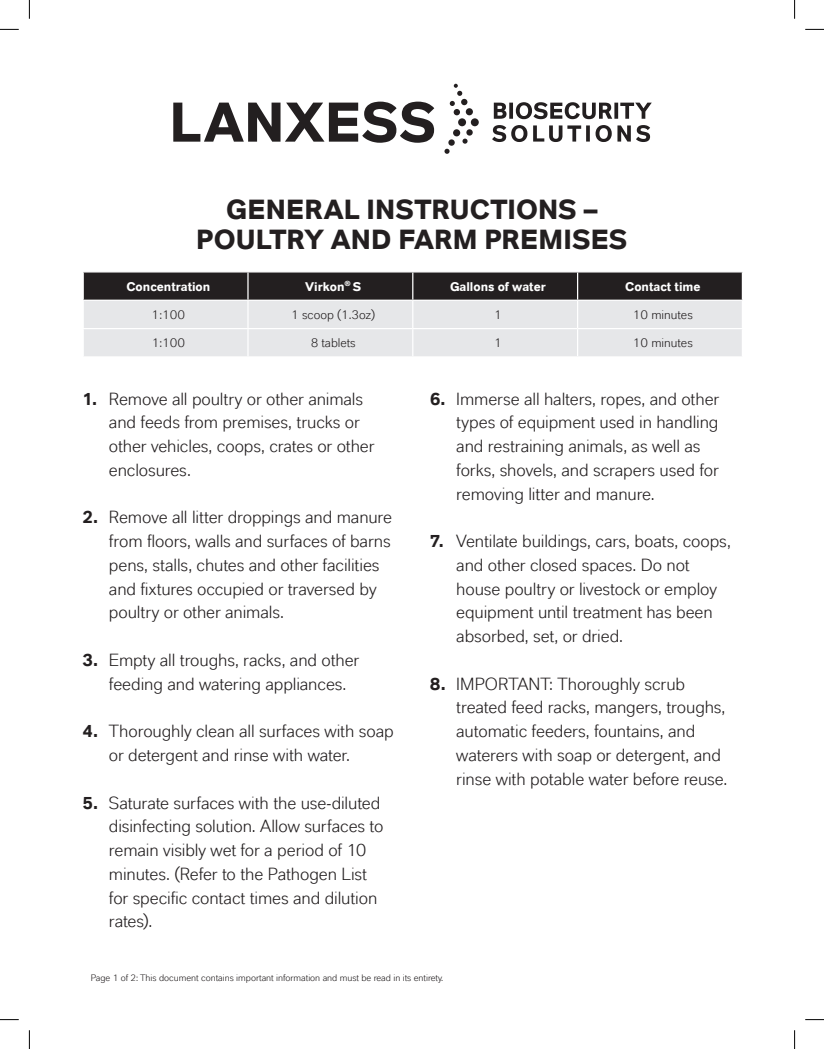
<style>
.page{position:relative;width:824px;height:1049px;background:#fff}
.page>*{position:absolute;margin:0;border:0;box-sizing:border-box;transform-origin:0 0}
.t1{font:700 27.5px/29.6px "Lanxess";letter-spacing:.005em;color:#231f20;text-align:center}
.t2{font:17.5px/23.8px "Lanxess";letter-spacing:-.005em;color:#231f20}
.t3{font:12.5px "Lanxess";color:#231f20}
.t4{font:12.5px "Lanxess Bd";color:#fff}
.t5{font:9.38px "Lanxess";color:#231f20}
.s1{font-weight:700}
</style>
<div class="page">
<svg style="left:83px;top:272px;width:660px;height:84px;background:#a8a8a9"></svg>
<svg style="left:494px;top:102px;width:158px;height:17px"></svg>
<svg style="left:462px;top:139px;width:5px;height:5px"></svg>
<div style="left:471px;top:118px;width:8px;height:8px;background:#231f20;border-radius:50%"></div>
<div style="left:466px;top:108px;width:7px;height:7px;background:#231f20;border-radius:50%"></div>
<svg style="left:466px;top:129px;width:7px;height:7px"></svg>
<svg style="left:492px;top:125px;width:158px;height:17px"></svg>
<div style="left:458px;top:118px;width:8px;height:8px;background:#231f20;border-radius:50%"></div>
<div style="left:453px;top:129px;width:7px;height:7px;background:#231f20;border-radius:50%"></div>
<svg style="left:448px;top:139px;width:7px;height:7px"></svg>
<svg style="left:444px;top:149px;width:5px;height:5px"></svg>
<svg style="left:450px;top:84px;width:17px;height:31px"></svg>
<svg style="left:173px;top:102px;width:261px;height:41px"></svg>
<svg style="left:0;top:29px;width:19px;height:1px"></svg>
<svg style="left:805px;top:29px;width:19px;height:1px"></svg>
<svg style="left:0;top:1019px;width:19px;height:1px"></svg>
<svg style="left:805px;top:1019px;width:19px;height:1px"></svg>
<svg style="left:29px;top:0;width:1px;height:19px"></svg>
<svg style="left:29px;top:1030px;width:1px;height:19px"></svg>
<svg style="left:794px;top:0;width:1px;height:19px"></svg>
<svg style="left:794px;top:1030px;width:1px;height:19px"></svg>
<h1 class="t1" style="left:196px;top:193px;width:433px">GENERAL INSTRUCTIONS –<br>POULTRY AND FARM PREMISES</h1>
<p class="t4" style="left:126px;top:277px;width:85px">Concentration</p>
<p class="t4" style="left:305px;top:277px;width:57px">Virkon<sup>®</sup> S</p>
<p class="t4" style="left:450px;top:277px;width:97px">Gallons of water</p>
<p class="t4" style="left:625px;top:277px;width:77px">Contact time</p>
<p class="t3" style="left:152px;top:307px;width:35px">1:100</p>
<p class="t3" style="left:291px;top:307px;width:85px">1 scoop (1.3oz)</p>
<p class="t3" style="left:494px;top:307px;width:9px">1</p>
<p class="t3" style="left:633px;top:307px;width:61px">10 minutes</p>
<p class="t3" style="left:152px;top:335px;width:35px">1:100</p>
<p class="t3" style="left:311px;top:335px;width:47px">8 tablets</p>
<p class="t3" style="left:494px;top:335px;width:9px">1</p>
<p class="t3" style="left:633px;top:335px;width:61px">10 minutes</p>
<p class="t2" style="left:109px;top:386px;width:267px;text-indent:-27px"><span class="s1">1.</span> Remove all poultry or other animals and feeds from premises, trucks or other vehicles, coops, crates or other enclosures.</p>
<p class="t2" style="left:109px;top:505px;width:285px;text-indent:-27px"><span class="s1">2.</span> Remove all litter droppings and manure from floors, walls and surfaces of barns pens, stalls, chutes and other facilities and fixtures occupied or traversed by poultry or other animals.</p>
<p class="t2" style="left:109px;top:647px;width:252px;text-indent:-27px"><span class="s1">3.</span> Empty all troughs, racks, and other feeding and watering appliances.</p>
<p class="t2" style="left:109px;top:719px;width:286px;text-indent:-27px"><span class="s1">4.</span> Thoroughly clean all surfaces with soap or detergent and rinse with water.</p>
<p class="t2" style="left:109px;top:790px;width:276px;text-indent:-27px"><span class="s1">5.</span> Saturate surfaces with the use-diluted disinfecting solution. Allow surfaces to remain visibly wet for a period of 10 minutes. (Refer to the Pathogen List for specific contact times and dilution rates).</p>
<p class="t2" style="left:456px;top:386px;width:264px;text-indent:-27px"><span class="s1">6.</span> Immerse all halters, ropes, and other types of equipment used in handling and restraining animals, as well as forks, shovels, and scrapers used for removing litter and manure.</p>
<p class="t2" style="left:456px;top:529px;width:276px;text-indent:-27px"><span class="s1">7.</span> Ventilate buildings, cars, boats, coops, and other closed spaces. Do not house poultry or livestock or employ equipment until treatment has been absorbed, set, or dried.</p>
<p class="t2" style="left:456px;top:671px;width:273px;text-indent:-27px"><span class="s1">8.</span> IMPORTANT: Thoroughly scrub treated feed racks, mangers, troughs, automatic feeders, fountains, and waterers with soap or detergent, and rinse with potable water before reuse.</p>
<p class="t5" style="left:91px;top:972px;width:354px">Page 1 of 2: This document contains important information and must be read in its entirety.</p>
</div>
